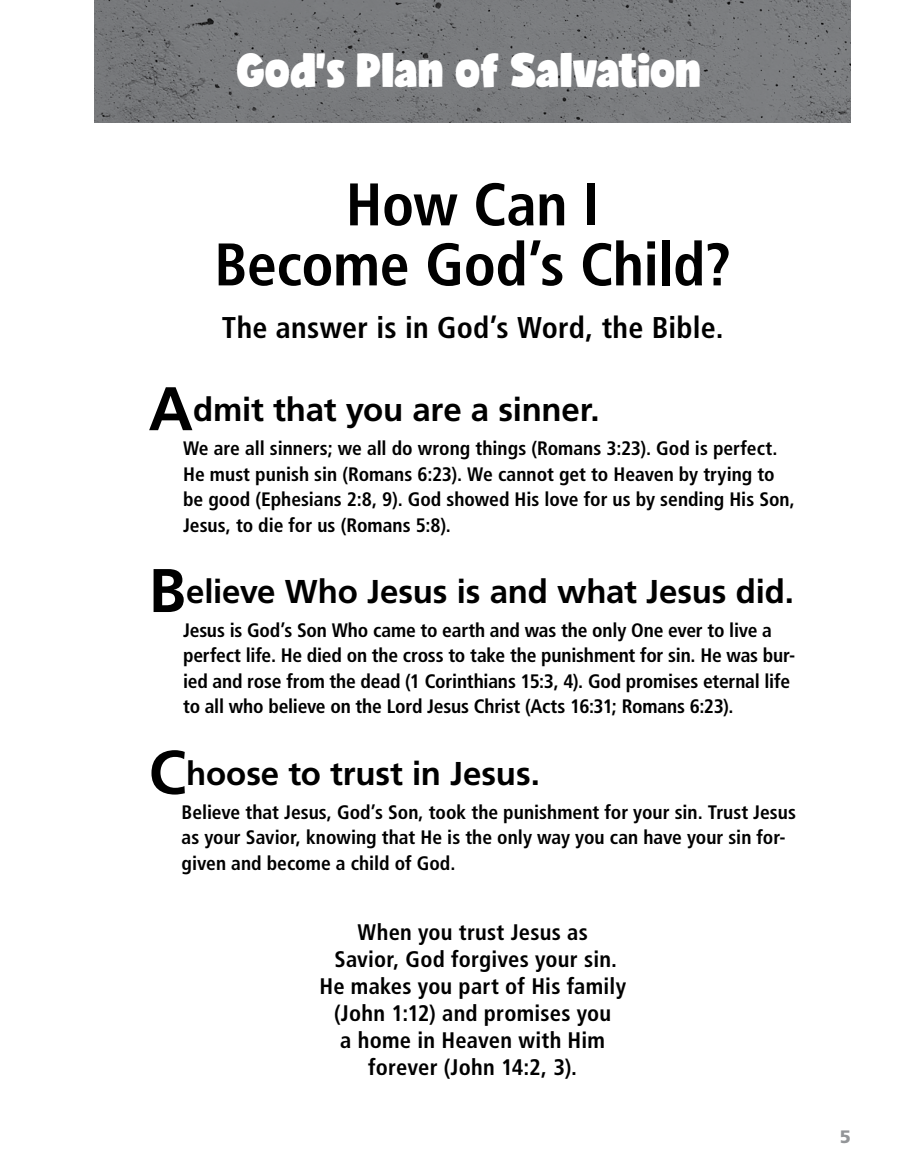
<style>
.page{position:relative;width:905px;height:1175px;background:#fff}
.page>*{position:absolute;margin:0;border:0;box-sizing:border-box;transform-origin:0 0}
.t1{font:700 condensed 60px/60px "Frutiger LT Std";letter-spacing:-.01em;color:#000;text-align:center}
.t2{font:45px "Candy";color:#fff}
.t3{font:700 33px "Frutiger LT Std";letter-spacing:-.005em;color:#000}
.t4{font:700 condensed 30px "Frutiger LT Std";letter-spacing:.01em;color:#000}
.t5{font:700 condensed 22.5px/27px "Frutiger LT Std";letter-spacing:.01em;color:#000;text-align:center}
.t6{font:700 condensed 19.5px/25.5px "Frutiger LT Std";letter-spacing:-.005em;color:#000}
.t7{font:900 18px "Frutiger LT Std";color:#939598}
.s1{font-size:61.5px}
</style>
<div class="page">
<img style="left:94px;top:0;width:756px;height:122px">
<h2 class="t2" style="left:237px;top:50px;width:465px">God's Plan of Salvation</h2>
<h1 class="t1" style="left:214px;top:175px;width:518px">How Can I<br>Become God’s Child?</h1>
<h3 class="t4" style="left:222px;top:310px;width:503px">The answer is in God’s Word, the Bible.</h3>
<h3 class="t3" style="left:148px;top:390px;width:452px"><span class="s1">A</span>dmit that you are a sinner.</h3>
<p class="t6" style="left:183px;top:435px;width:613px">We are all sinners; we all do wrong things (Romans 3:23). God is perfect.<br>He must punish sin (Romans 6:23). We cannot get to Heaven by trying to be good (Ephesians 2:8, 9). God showed His love for us by sending His Son, Jesus, to die for us (Romans 5:8).</p>
<h3 class="t3" style="left:148px;top:572px;width:647px"><span class="s1">B</span>elieve Who Jesus is and what Jesus did.</h3>
<p class="t6" style="left:183px;top:617px;width:613px">Jesus is God’s Son Who came to earth and was the only One ever to live a perfect life. He died on the cross to take the punishment for sin. He was bur&shy;ied and rose from the dead (1 Corinthians 15:3, 4). God promises eternal life to all who believe on the Lord Jesus Christ (Acts 16:31; Romans 6:23).</p>
<h3 class="t3" style="left:149px;top:754px;width:393px"><span class="s1">C</span>hoose to trust in Jesus.</h3>
<p class="t6" style="left:182px;top:799px;width:616px">Believe that Jesus, God’s Son, took the punishment for your sin. Trust Jesus as your Savior, knowing that He is the only way you can have your sin for&shy;given and become a child of God.</p>
<p class="t5" style="left:319px;top:919px;width:308px">When you trust Jesus as<br>Savior, God forgives your sin.<br>He makes you part of His family (John 1:12) and promises you<br>a home in Heaven with Him forever (John 14:2, 3).</p>
<p class="t7" style="left:839px;top:1125px;width:13px">5</p>
</div>
